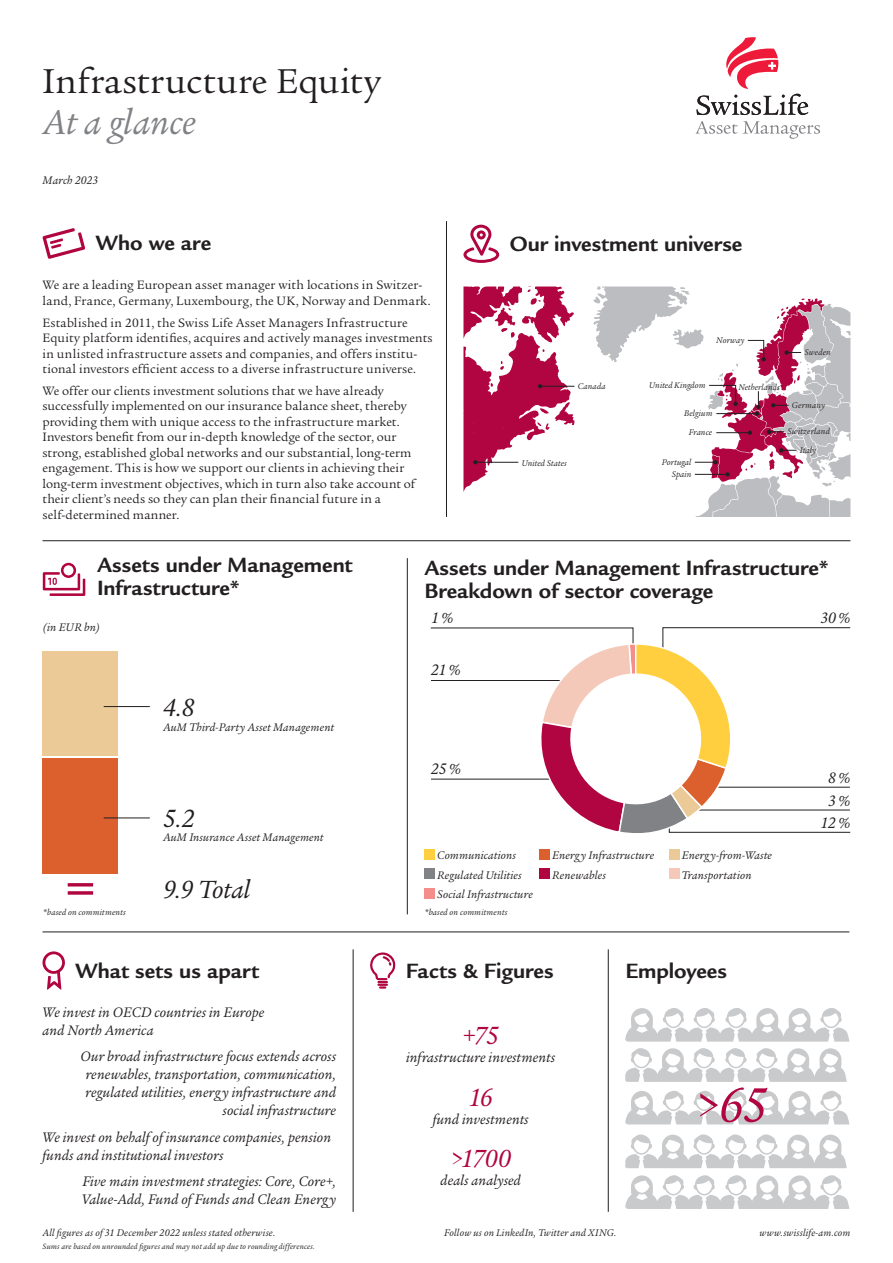
<style>
.page{position:relative;width:893px;height:1263px;background:#fff}
.page>*{position:absolute;margin:0;border:0;box-sizing:border-box;transform-origin:0 0}
.t1{font:italic 52.5px "Legacy Serif Std";color:#b00540}
.t2{font:37.5px "Legacy Serif Std";letter-spacing:.01em;color:#231f20}
.t3{font:italic 37.5px "Legacy Serif Std";letter-spacing:-.005em;color:#808285}
.t4{font:italic 27px "Legacy Serif Std";color:#231f20}
.t5{font:italic 27px "Legacy Serif Std";letter-spacing:-.035em;color:#b00540}
.t6{font:700 22.5px "Legacy Sans Std";color:#231f20}
.t7{font:italic 16.5px "Legacy Serif Std";letter-spacing:-.01em;color:#231f20}
.t8{font:italic 15px/18px "Legacy Serif Std";letter-spacing:.005em;color:#231f20}
.t9{font:13.2px/15.5px "Legacy Serif Std";letter-spacing:.01em;color:#231f20}
.t10{font:italic 12px "Legacy Serif Std";letter-spacing:.015em;color:#231f20}
.t11{font:italic 10.5px "Legacy Serif Std";letter-spacing:.02em;color:#231f20}
.t12{font:italic 9px "Legacy Serif Std";letter-spacing:.015em;color:#231f20}
.t13{font:italic 8.25px "Legacy Serif Std";letter-spacing:.02em;color:#231f20}
</style>
<div class="page">
<div style="left:43px;top:651px;width:75px;height:105px;background:#ecca97"></div>
<svg style="left:695px;top:37px;width:126px;height:102px"></svg>
<hr style="left:43px;top:540px;width:807px;height:1px;background:#231f20">
<hr style="left:43px;top:931px;width:806px;height:1px;background:#231f20">
<svg style="left:42px;top:228px;width:43px;height:31px"></svg>
<hr style="left:446px;top:221px;width:1px;height:296px;background:#231f20">
<hr style="left:407px;top:558px;width:1px;height:356px;background:#231f20">
<hr style="left:353px;top:949px;width:1px;height:263px;background:#231f20">
<hr style="left:608px;top:949px;width:1px;height:263px;background:#231f20">
<svg style="left:43px;top:951px;width:22px;height:39px"></svg>
<div style="left:43px;top:758px;width:75px;height:116px;background:#db602e"></div>
<hr style="left:104px;top:818px;width:46px;height:1px;background:#231f20">
<svg style="left:43px;top:563px;width:42px;height:33px"></svg>
<hr style="left:68px;top:883px;width:25px;height:3px;background:#b00540">
<svg style="left:68px;top:891px;width:25px;height:4px"></svg>
<hr style="left:104px;top:706px;width:46px;height:1px;background:#231f20">
<svg style="left:625px;top:1090px;width:224px;height:34px"></svg>
<svg style="left:625px;top:1008px;width:224px;height:74px"></svg>
<svg style="left:625px;top:1134px;width:224px;height:75px"></svg>
<svg style="left:463px;top:225px;width:36px;height:38px"></svg>
<svg style="left:370px;top:952px;width:26px;height:37px"></svg>
<svg style="left:463px;top:286px;width:112px;height:206px"></svg>
<hr style="left:541px;top:386px;width:33px;height:1px;background:#231f20">
<hr style="left:476px;top:462px;width:42px;height:1px;background:#231f20">
<svg style="left:593px;top:286px;width:258px;height:231px"></svg>
<hr style="left:716px;top:413px;width:41px;height:1px;background:#231f20">
<svg style="left:430px;top:627px;width:421px;height:206px"></svg>
<div style="left:425px;top:849px;width:10px;height:10px;background:#ffcf3f"></div>
<div style="left:539px;top:849px;width:11px;height:10px;background:#db602e"></div>
<div style="left:669px;top:849px;width:10px;height:10px;background:#ecca97"></div>
<div style="left:425px;top:869px;width:10px;height:10px;background:#808285"></div>
<div style="left:539px;top:869px;width:11px;height:10px;background:#b00540"></div>
<div style="left:669px;top:869px;width:10px;height:10px;background:#f4c9ba"></div>
<div style="left:425px;top:888px;width:10px;height:10px;background:#f48e8b"></div>
<p class="t2" style="left:43px;top:60px;width:340px">Infrastructure Equity</p>
<p class="t3" style="left:43px;top:101px;width:155px">At a glance</p>
<p class="t10" style="left:43px;top:173px;width:57px">March 2023</p>
<p class="t6" style="left:96px;top:229px;width:117px">Who we are</p>
<p class="t9" style="left:43px;top:278px;width:390px">We are a leading European asset manager with locations in Switzer&shy;land, France, Germany, Luxembourg, the UK, Norway and Denmark.</p>
<p class="t9" style="left:43px;top:315px;width:392px">Established in 2011, the Swiss Life Asset Managers Infrastructure Equity platform identifies, acquires and actively manages investments in unlisted infrastructure assets and companies, and offers institu&shy;tional investors efficient access to a diverse infrastructure universe.</p>
<p class="t9" style="left:43px;top:383px;width:374px">We offer our clients investment solutions that we have already successfully implemented on our insurance balance sheet, thereby providing them with unique access to the infrastructure market.<br>Investors benefit from our in-depth knowledge of the sector, our strong, established global networks and our substantial, long-term engagement. This is how we support our clients in achieving their long-term investment objectives, which in turn also take account of their client’s needs so they can plan their financial future in a self-determined manner.</p>
<p class="t6" style="left:510px;top:231px;width:234px">Our investment universe</p>
<p class="t12" style="left:578px;top:381px;width:29px">Canada</p>
<p class="t12" style="left:522px;top:458px;width:47px">United States</p>
<p class="t12" style="left:716px;top:335px;width:30px">Norway</p>
<p class="t12" style="left:804px;top:347px;width:28px">Sweden</p>
<p class="t12" style="left:649px;top:380px;width:58px">United Kingdom</p>
<p class="t12" style="left:689px;top:427px;width:25px">France</p>
<p class="t12" style="left:662px;top:457px;width:31px">Portugal</p>
<p class="t12" style="left:672px;top:469px;width:21px">Spain</p>
<p class="t12" style="left:684px;top:408px;width:30px">Belgium</p>
<p class="t12" style="left:738px;top:382px;width:43px">Netherlands</p>
<p class="t12" style="left:792px;top:400px;width:35px">Germany</p>
<p class="t12" style="left:787px;top:426px;width:44px">Switzerland</p>
<p class="t12" style="left:800px;top:445px;width:18px">Italy</p>
<p class="t6" style="left:97px;top:552px;width:257px">Assets under Management</p>
<p class="t6" style="left:97px;top:575px;width:146px">Infrastructure*</p>
<p class="t10" style="left:43px;top:621px;width:59px">(in EUR bn)</p>
<p class="t4" style="left:163px;top:693px;width:33px">4.8</p>
<p class="t10" style="left:163px;top:720px;width:173px">AuM Third-Party Asset Management</p>
<p class="t4" style="left:163px;top:803px;width:34px">5.2</p>
<p class="t10" style="left:163px;top:831px;width:162px">AuM Insurance Asset Management</p>
<p class="t4" style="left:163px;top:874px;width:89px">9.9 Total</p>
<p class="t6" style="left:424px;top:555px;width:407px">Assets under Management Infrastructure*</p>
<p class="t6" style="left:424px;top:578px;width:291px">Breakdown of sector coverage</p>
<p class="t7" style="left:431px;top:608px;width:24px">1%</p>
<p class="t7" style="left:820px;top:608px;width:32px">30%</p>
<p class="t7" style="left:431px;top:661px;width:31px">21%</p>
<p class="t7" style="left:431px;top:759px;width:31px">25%</p>
<p class="t10" style="left:437px;top:849px;width:80px">Communications</p>
<p class="t10" style="left:552px;top:849px;width:104px">Energy Infrastructure</p>
<p class="t10" style="left:682px;top:849px;width:92px">Energy-from-Waste</p>
<p class="t10" style="left:437px;top:868px;width:86px">Regulated Utilities</p>
<p class="t10" style="left:552px;top:868px;width:56px">Renewables</p>
<p class="t10" style="left:682px;top:868px;width:71px">Transportation</p>
<p class="t10" style="left:437px;top:888px;width:97px">Social Infrastructure</p>
<p class="t7" style="left:828px;top:768px;width:24px">8%</p>
<p class="t7" style="left:828px;top:791px;width:24px">3%</p>
<p class="t7" style="left:820px;top:814px;width:32px">12%</p>
<p class="t12" style="left:43px;top:906px;width:85px">*based on commitments</p>
<p class="t12" style="left:424px;top:906px;width:85px">*based on commitments</p>
<p class="t6" style="left:76px;top:958px;width:185px">What sets us apart</p>
<p class="t8" style="left:43px;top:1003px;width:223px">We invest in OECD countries in Europe and North America</p>
<p class="t8" style="left:81px;top:1047px;width:257px;text-align:right">Our broad infrastructure focus extends across renewables, transportation, communication, regulated utilities, energy infrastructure and social infrastructure</p>
<p class="t8" style="left:43px;top:1128px;width:290px">We invest on behalf of insurance companies, pension funds and institutional investors</p>
<p class="t8" style="left:82px;top:1172px;width:256px">Five main investment strategies: Core, Core+,<br>Value-Add, Fund of Funds and Clean Energy</p>
<p class="t6" style="left:406px;top:958px;width:149px">Facts &amp; Figures</p>
<p class="t6" style="left:625px;top:958px;width:103px">Employees</p>
<p class="t5" style="left:462px;top:1020px;width:38px">+75</p>
<p class="t8" style="left:406px;top:1049px;width:150px">infrastructure investments</p>
<p class="t5" style="left:468px;top:1082px;width:26px">16</p>
<p class="t8" style="left:433px;top:1110px;width:98px">fund investments</p>
<p class="t5" style="left:450px;top:1143px;width:62px">&gt;1700</p>
<p class="t8" style="left:440px;top:1172px;width:82px">deals analysed</p>
<p class="t1" style="left:694px;top:1075px;width:75px">&gt;65</p>
<p class="t11" style="left:43px;top:1227px;width:234px">All figures as of 31 December 2022 unless stated otherwise.</p>
<p class="t11" style="left:444px;top:1227px;width:174px">Follow us on LinkedIn, Twitter and XING.</p>
<p class="t13" style="left:43px;top:1242px;width:274px">Sums are based on unrounded figures and may not add up due to rounding differences.</p>
<p class="t11" style="left:760px;top:1227px;width:92px">www.swisslife-am.com</p>
</div>
